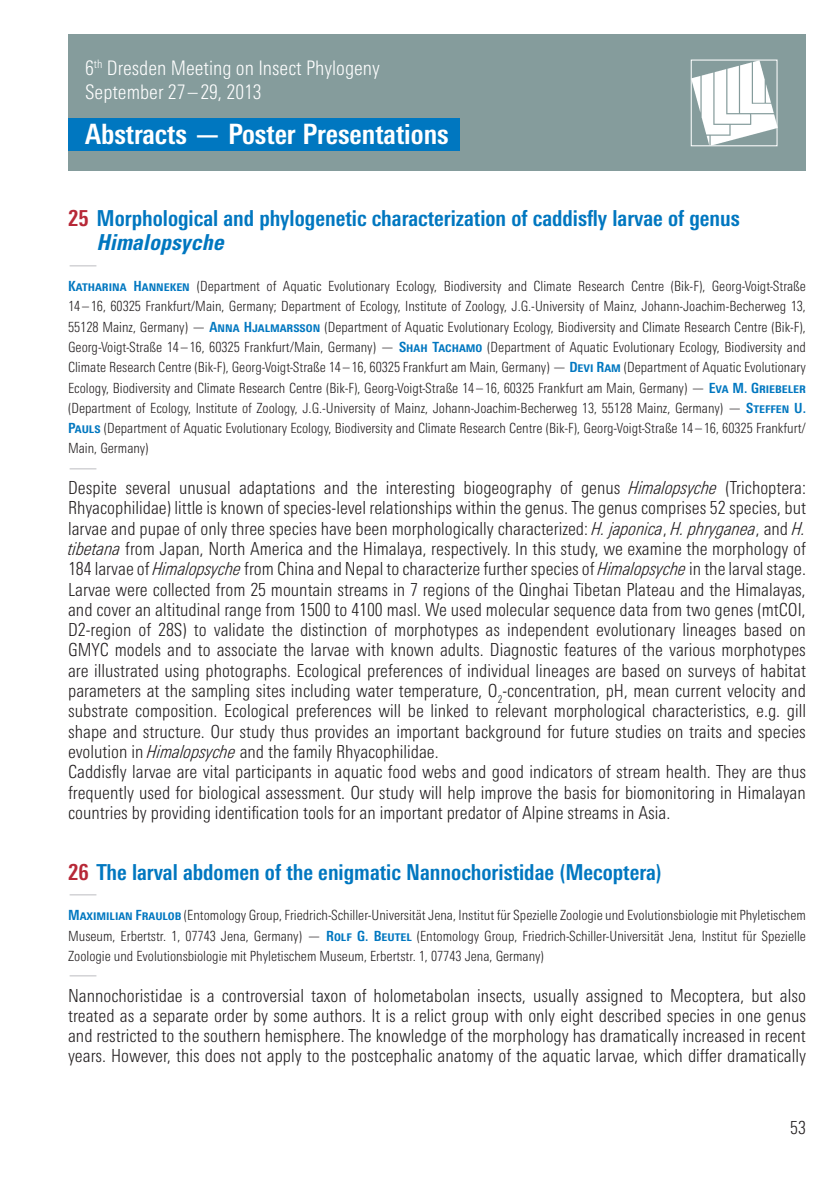
<style>
.page{position:relative;width:840px;height:1191px;background:#fff}
.page>*{position:absolute;margin:0;border:0;box-sizing:border-box;transform-origin:0 0}
.t1{font:700 condensed 28px "Univers Next Pro";color:#fff}
.t2{font:700 condensed 22px "Univers Next Pro";color:#0077c0}
.t3{font:italic 700 condensed 22px "Univers LT Std";color:#0077c0}
.t4{font:300 condensed 20px/24px "Univers Next Pro";color:#fff}
.t5{font:300 condensed 18px/20.2px "Univers Next Pro";color:#231f20}
.t6{font:300 condensed 18px "Univers Next Pro";color:#b2b3b7;scale:2 1}
.t7{font:300 condensed 14px/20.2px "Univers Next Pro";color:#231f20;text-align:justify}
.s1{color:#b72837}
.s2{font-weight:700;color:#0077c0}
.s3{color:#b2b3b7}
.s4{font-style:italic}
</style>
<div class="page">
<div style="left:68px;top:34px;width:737px;height:136px;background:#859c9c"></div>
<div style="left:68px;top:118px;width:391px;height:32px;background:#0077c0"></div>
<img style="left:692px;top:62px;width:83px;height:82px">
<div style="left:690px;top:60px;width:87px;height:86px;border:1px solid #fff"></div>
<p class="t4" style="left:85px;top:56px;width:296px">6<sup>th</sup> Dresden Meeting on Insect Phylogeny<br>September 27–29, 2013</p>
<h1 class="t1" style="left:85px;top:117px;width:365px">Abstracts — Poster Presentations</h1>
<p class="t2" style="left:68px;top:205px;width:673px"><span class="s1">25</span> Morphological and phylogenetic characterization of caddisfly larvae of genus</p>
<p class="t3" style="left:96px;top:229px;width:129px">Himalopsyche</p>
<p class="t6" style="left:65px;top:254px;width:20px">—</p>
<p class="t7" style="left:68px;top:276px;width:739px"><span class="s2">Katharina Hanneken</span> (Department of Aquatic Evolutionary Ecology, Biodiversity and Climate Research Centre (Bik-F), Georg-Voigt-Straße 14 –16, 60325 Frankfurt/Main, Germany; Department of Ecology, Institute of Zoology, J.G.-University of Mainz, Johann-Joachim-Becherweg 13, 55128 Mainz, Germany) — <span class="s2">Anna Hjalmarsson</span> (Department of Aquatic Evolutionary Ecology, Biodiversity and Climate Research Centre (Bik-F), Georg-Voigt-Straße 14 –16, 60325 Frankfurt/Main, Germany) — <span class="s2">Shah Tachamo</span> (Department of Aquatic Evolutionary Ecology, Biodiversity and Climate Research Centre (Bik-F), Georg-Voigt-Straße 14 – 16, 60325 Frankfurt am Main, Germany) — <span class="s2">Devi Ram</span> (Department of Aquatic Evolutionary Ecology, Biodiversity and Climate Research Centre (Bik-F), Georg-Voigt-Straße 14 –16, 60325 Frankfurt am Main, Germany) — <span class="s2">Eva M. Griebeler </span>(Department of Ecology, Institute of Zoology, J.G.-University of Mainz, Johann-Joachim-Becherweg 13, 55128 Mainz, Germany) — <span class="s2">Steffen U.<br>Pauls</span> (Department of Aquatic Evolutionary Ecology, Biodiversity and Climate Research Centre (Bik-F), Georg-Voigt-Straße 14 –16, 60325 Frankfurt/ Main, Germany)</p>
<p class="t5" style="left:65px;top:457px;width:742px"><span class="s3">—<br></span>Despite several unusual adaptations and the interesting biogeography of genus <span class="s4">Himalopsyche</span> (Trichoptera:<br>Rhyacophilidae) little is known of species-level relationships within the genus. The genus comprises 52 species, but larvae and pupae of only three species have been morphologically characterized: <span class="s4">H. japonica</span>, <span class="s4">H. phryganea</span>, and <span class="s4">H. tibetana</span> from Japan, North America and the Himalaya, respectively. In this study, we examine the morphology of 184 larvae of <span class="s4">Himalopsyche</span> from China and Nepal to characterize further species of <span class="s4">Himalopsyche</span> in the larval stage.<br>Larvae were collected from 25 mountain streams in 7 regions of the Qinghai Tibetan Plateau and the Himalayas, and cover an altitudinal range from 1500 to 4100 masl. We used molecular sequence data from two genes (mtCOI, D2-region of 28S) to validate the distinction of morphotypes as independent evolutionary lineages based on GMYC models and to associate the larvae with known adults. Diagnostic features of the various morphotypes are illustrated using photographs. Ecological preferences of individual lineages are based on surveys of habitat parameters at the sampling sites including water temperature, O<sub>2</sub>-concentration, pH, mean current velocity and substrate composition. Ecological preferences will be linked to relevant morphological characteristics, e.g. gill shape and structure. Our study thus provides an important background for future studies on traits and species evolution in <span class="s4">Himalopsyche</span> and the family Rhyacophilidae.<br>Caddisfly larvae are vital participants in aquatic food webs and good indicators of stream health. They are thus frequently used for biological assessment. Our study will help improve the basis for biomonitoring in Himalayan countries by providing identification tools for an important predator of Alpine streams in Asia.</p>
<p class="t2" style="left:68px;top:859px;width:595px"><span class="s1">26</span> The larval abdomen of the enigmatic Nannochoristidae (Mecoptera)</p>
<p class="t6" style="left:65px;top:883px;width:20px">—</p>
<p class="t7" style="left:68px;top:905px;width:739px"><span class="s2">Maximilian Fraulob</span> (Entomology Group, Friedrich-Schiller-Universität Jena, Institut für Spezielle Zoologie und Evolutionsbiologie mit Phyletischem Museum, Erbertstr. 1, 07743 Jena, Germany) — <span class="s2">Rolf G. Beutel</span> (Entomology Group, Friedrich-Schiller-Universität Jena, Institut für Spezielle Zoologie und Evolutionsbiologie mit Phyletischem Museum, Erbertstr. 1, 07743 Jena, Germany)</p>
<p class="t6" style="left:65px;top:964px;width:20px">—</p>
<p class="t5" style="left:68px;top:985px;width:739px;text-align:justify">Nannochoristidae is a controversial taxon of holometabolan insects, usually assigned to Mecoptera, but also treated as a separate order by some authors. It is a relict group with only eight described species in one genus and restricted to the southern hemisphere. The knowledge of the morphology has dramatically increased in recent years. However, this does not apply to the postcephalic anatomy of the aquatic larvae, which differ dramatically</p>
<p class="t5" style="left:789px;top:1117px;width:17px">53</p>
</div>
